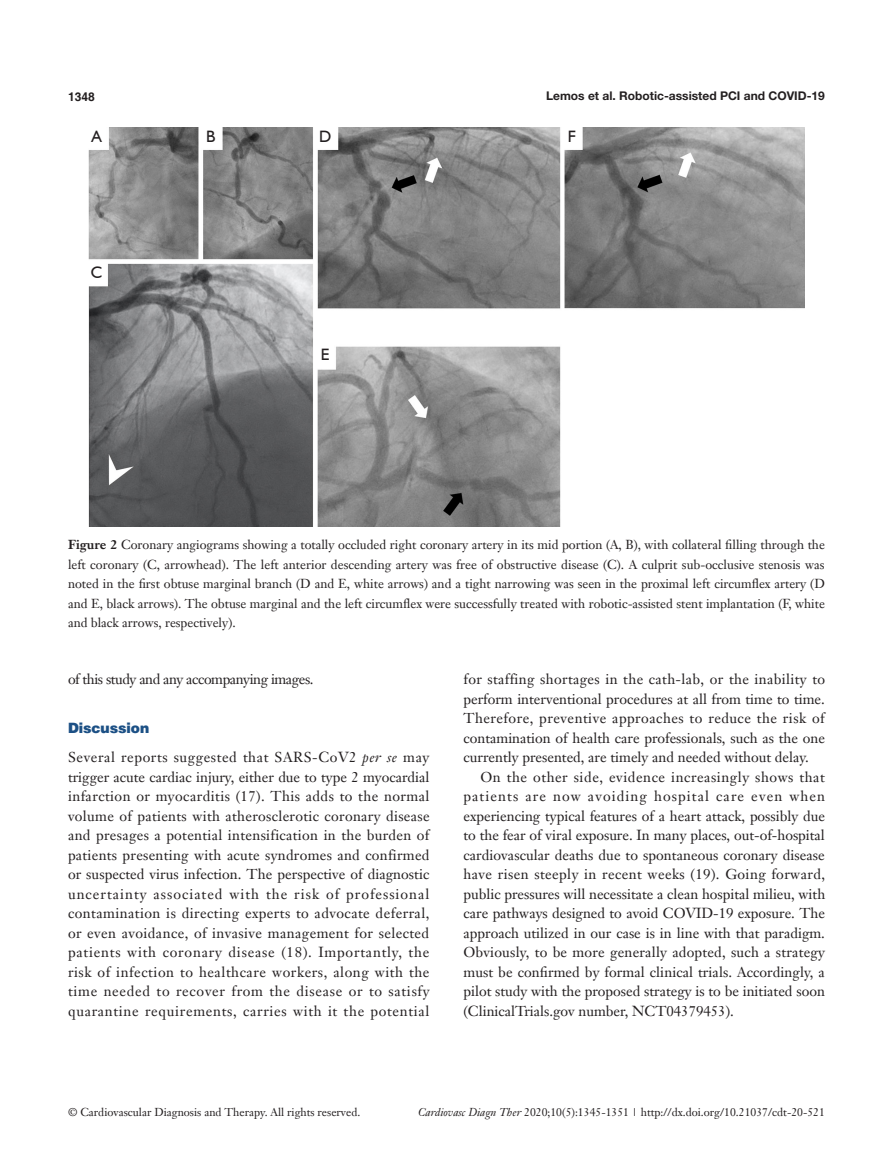
<style>
.page{position:relative;width:893px;height:1170px;background:#fff}
.page>*{position:absolute;margin:0;border:0;box-sizing:border-box;transform-origin:0 0}
.t1{font:16.5px "Humanist 521 BT";color:#231f20}
.t2{font:14.25px/19.5px "Janson Text LT";color:#231f20;text-align:justify}
.t3{font:14.25px "Janson Text LT";letter-spacing:-.03em;color:#231f20}
.一级标题-6_5{font:900 14.25px "Helvetica";color:#1c5085}
.t4{font:12.75px/19.5px "Janson Text LT";color:#231f20;text-align:justify}
.t5{font:700 12px "Helvetica Neue LT Pro";color:#231f20}
.t6{font:700 12px "Helvetica";color:#231f20}
.t7{font:11.25px "Janson Text LT";color:#231f20}
.s1{font-weight:700}
.s2{font-style:italic}
</style>
<div class="page">
<img style="left:88px;top:128px;width:717px;height:398px">
<div style="left:202px;top:128px;width:17px;height:17px;background:#fff"></div>
<div style="left:88px;top:128px;width:17px;height:17px;background:#fff"></div>
<div style="left:88px;top:264px;width:17px;height:17px;background:#fff"></div>
<div style="left:317px;top:128px;width:17px;height:17px;background:#fff"></div>
<div style="left:317px;top:346px;width:17px;height:17px;background:#fff"></div>
<div style="left:563px;top:128px;width:17px;height:17px;background:#fff"></div>
<p class="t6" style="left:68px;top:89px;width:28px">1348</p>
<p class="t5" style="left:546px;top:88px;width:280px">Lemos et al. Robotic-assisted PCI and COVID-19</p>
<p class="t1" style="left:91px;top:126px;width:12px">A</p>
<p class="t1" style="left:206px;top:126px;width:11px">B</p>
<p class="t1" style="left:91px;top:262px;width:13px">C</p>
<p class="t1" style="left:319px;top:126px;width:14px">D</p>
<p class="t1" style="left:321px;top:344px;width:10px">E</p>
<p class="t1" style="left:568px;top:126px;width:10px">F</p>
<p class="t4" style="left:68px;top:535px;width:758px"><span class="s1">Figure 2</span> Coronary angiograms showing a totally occluded right coronary artery in its mid portion (A, B), with collateral filling through the left coronary (C, arrowhead). The left anterior descending artery was free of obstructive disease (C). A culprit sub-occlusive stenosis was noted in the first obtuse marginal branch (D and E, white arrows) and a tight narrowing was seen in the proximal left circumflex artery (D and E, black arrows). The obtuse marginal and the left circumflex were successfully treated with robotic-assisted stent implantation (F, white and black arrows, respectively).</p>
<p class="t3" style="left:68px;top:670px;width:247px">of this study and any accompanying images.</p>
<p class="一级标题-6_5" style="left:68px;top:718px;width:83px">Discussion</p>
<p class="t2" style="left:68px;top:747px;width:363px">Several reports suggested that SARS-CoV2 <span class="s2">per se</span> may trigger acute cardiac injury, either due to type 2 myocardial infarction or myocarditis (17). This adds to the normal volume of patients with atherosclerotic coronary disease and presages a potential intensification in the burden of patients presenting with acute syndromes and confirmed or suspected virus infection. The perspective of diagnostic uncertainty associated with the risk of professional contamination is directing experts to advocate deferral, or even avoidance, of invasive management for selected patients with coronary disease (18). Importantly, the risk of infection to healthcare workers, along with the time needed to recover from the disease or to satisfy quarantine requirements, carries with it the potential</p>
<p class="t2" style="left:463px;top:669px;width:363px">for staffing shortages in the cath-lab, or the inability to perform interventional procedures at all from time to time.<br>Therefore, preventive approaches to reduce the risk of contamination of health care professionals, such as the one currently presented, are timely and needed without delay.</p>
<p class="t2" style="left:463px;top:766px;width:363px;text-indent:17px">On the other side, evidence increasingly shows that patients are now avoiding hospital care even when experiencing typical features of a heart attack, possibly due to the fear of viral exposure. In many places, out-of-hospital cardiovascular deaths due to spontaneous coronary disease have risen steeply in recent weeks (19). Going forward, public pressures will necessitate a clean hospital milieu, with care pathways designed to avoid COVID-19 exposure. The approach utilized in our case is in line with that paradigm.<br>Obviously, to be more generally adopted, such a strategy must be confirmed by formal clinical trials. Accordingly, a pilot study with the proposed strategy is to be initiated soon (ClinicalTrials.gov number, NCT04379453).</p>
<p class="t7" style="left:68px;top:1104px;width:294px">© Cardiovascular Diagnosis and Therapy. All rights reserved.</p>
<p class="t7" style="left:418px;top:1104px;width:408px"><span class="s2">Cardiovasc Diagn Ther</span> 2020;10(5):1345-1351 | http://dx.doi.org/10.21037/cdt-20-521</p>
</div>
